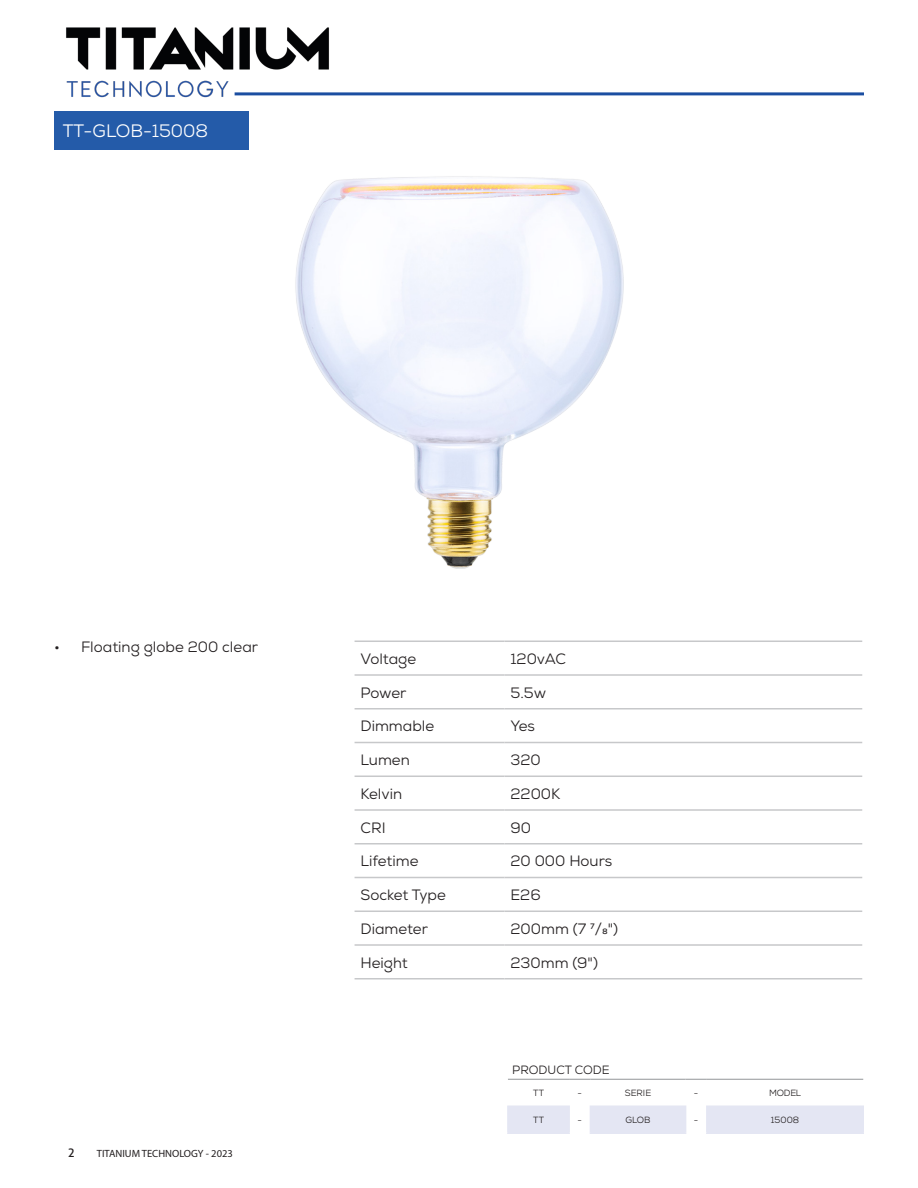
<style>
.page{position:relative;width:918px;height:1188px;background:#fff}
.page>*{position:absolute;margin:0;border:0;box-sizing:border-box;transform-origin:0 0}
.t1{font:18px "Nexa";color:#fff}
.t2{font:15px "Nexa";color:#231f20}
.t3{font:12px "Nexa";color:#231f20}
.t4{font:12px "Aller";color:#231f20}
.t5{font:10.5px "Myriad Pro";color:#231f20}
.t6{font:9px "Nexa";color:#231f20}
</style>
<div class="page">
<hr style="left:235px;top:92px;width:629px;height:3px;background:#1b4ea1">
<img style="left:66px;top:27px;width:288px;height:71px">
<hr style="left:355px;top:641px;width:150px;height:1px;background:#c7c8ca">
<hr style="left:505px;top:641px;width:357px;height:1px;background:#c7c8ca">
<hr style="left:355px;top:674px;width:150px;height:2px;background:#c7c8ca">
<hr style="left:505px;top:674px;width:357px;height:2px;background:#c7c8ca">
<hr style="left:355px;top:708px;width:150px;height:2px;background:#c7c8ca">
<hr style="left:505px;top:708px;width:357px;height:2px;background:#c7c8ca">
<hr style="left:355px;top:742px;width:150px;height:1px;background:#c7c8ca">
<hr style="left:505px;top:742px;width:357px;height:1px;background:#c7c8ca">
<hr style="left:355px;top:776px;width:150px;height:1px;background:#c7c8ca">
<hr style="left:505px;top:776px;width:357px;height:1px;background:#c7c8ca">
<hr style="left:355px;top:809px;width:150px;height:2px;background:#c7c8ca">
<hr style="left:505px;top:809px;width:357px;height:2px;background:#c7c8ca">
<hr style="left:355px;top:843px;width:150px;height:2px;background:#c7c8ca">
<hr style="left:505px;top:843px;width:357px;height:2px;background:#c7c8ca">
<hr style="left:355px;top:877px;width:150px;height:1px;background:#c7c8ca">
<hr style="left:505px;top:877px;width:357px;height:1px;background:#c7c8ca">
<hr style="left:355px;top:911px;width:150px;height:1px;background:#c7c8ca">
<hr style="left:505px;top:911px;width:357px;height:1px;background:#c7c8ca">
<hr style="left:355px;top:944px;width:150px;height:2px;background:#c7c8ca">
<hr style="left:505px;top:944px;width:357px;height:2px;background:#c7c8ca">
<hr style="left:355px;top:978px;width:150px;height:2px;background:#c7c8ca">
<hr style="left:505px;top:978px;width:357px;height:2px;background:#c7c8ca">
<div style="left:54px;top:112px;width:194px;height:38px;background:#245ba9"></div>
<hr style="left:508px;top:1079px;width:61px;height:1px;background:#939598">
<svg style="left:569px;top:1079px;width:21px;height:1px"></svg>
<hr style="left:590px;top:1079px;width:96px;height:1px;background:#939598">
<svg style="left:686px;top:1079px;width:21px;height:1px"></svg>
<hr style="left:707px;top:1079px;width:156px;height:1px;background:#939598">
<svg style="left:509px;top:1106px;width:353px;height:26px;background:#e7e8f4"></svg>
<hr style="left:590px;top:1132px;width:96px;height:2px;background:#e4e6f3">
<hr style="left:507px;top:1106px;width:63px;height:1px;background:#e4e6f3">
<hr style="left:507px;top:1107px;width:2px;height:25px;background:#e4e6f3">
<hr style="left:568px;top:1107px;width:2px;height:25px;background:#e4e6f3">
<hr style="left:507px;top:1132px;width:63px;height:2px;background:#e4e6f3">
<hr style="left:706px;top:1106px;width:158px;height:1px;background:#e4e6f3">
<hr style="left:706px;top:1107px;width:2px;height:25px;background:#e4e6f3">
<hr style="left:862px;top:1107px;width:2px;height:25px;background:#e4e6f3">
<hr style="left:706px;top:1132px;width:158px;height:2px;background:#e4e6f3">
<img style="left:295px;top:176px;width:329px;height:392px">
<p class="t1" style="left:63px;top:120px;width:147px">TT-GLOB-15008</p>
<p class="t2" style="left:54px;top:637px;width:206px">• Floating globe 200 clear</p>
<p class="t4" style="left:68px;top:1146px;width:9px">2</p>
<p class="t5" style="left:97px;top:1147px;width:137px">TITANIUM TECHNOLOGY - 2023</p>
<p class="t2" style="left:361px;top:649px;width:57px">Voltage</p>
<p class="t2" style="left:511px;top:649px;width:57px">120vAC</p>
<p class="t2" style="left:361px;top:683px;width:48px">Power</p>
<p class="t2" style="left:511px;top:683px;width:37px">5.5w</p>
<p class="t2" style="left:361px;top:717px;width:75px">Dimmable</p>
<p class="t2" style="left:511px;top:717px;width:26px">Yes</p>
<p class="t2" style="left:361px;top:750px;width:51px">Lumen</p>
<p class="t2" style="left:511px;top:750px;width:32px">320</p>
<p class="t2" style="left:361px;top:784px;width:43px">Kelvin</p>
<p class="t2" style="left:511px;top:784px;width:51px">2200K</p>
<p class="t2" style="left:361px;top:818px;width:27px">CRI</p>
<p class="t2" style="left:511px;top:818px;width:22px">90</p>
<p class="t2" style="left:361px;top:852px;width:59px">Lifetime</p>
<p class="t2" style="left:511px;top:852px;width:103px">20 000 Hours</p>
<p class="t2" style="left:361px;top:885px;width:87px">Socket Type</p>
<p class="t2" style="left:511px;top:885px;width:32px">E26</p>
<p class="t2" style="left:361px;top:919px;width:69px">Diameter</p>
<p class="t2" style="left:511px;top:919px;width:109px">200mm (7 7/8")</p>
<p class="t2" style="left:361px;top:953px;width:49px">Height</p>
<p class="t2" style="left:511px;top:953px;width:89px">230mm (9")</p>
<p class="t3" style="left:512px;top:1062px;width:99px">PRODUCT CODE</p>
<p class="t6" style="left:533px;top:1087px;width:12px">TT</p>
<p class="t6" style="left:578px;top:1087px;width:6px">-</p>
<p class="t6" style="left:625px;top:1087px;width:28px">SERIE</p>
<p class="t6" style="left:694px;top:1087px;width:6px">-</p>
<p class="t6" style="left:769px;top:1087px;width:33px">MODEL</p>
<p class="t6" style="left:533px;top:1114px;width:12px">TT</p>
<p class="t6" style="left:578px;top:1114px;width:6px">-</p>
<p class="t6" style="left:625px;top:1114px;width:27px">GLOB</p>
<p class="t6" style="left:694px;top:1114px;width:6px">-</p>
<p class="t6" style="left:771px;top:1114px;width:30px">15008</p>
</div>
